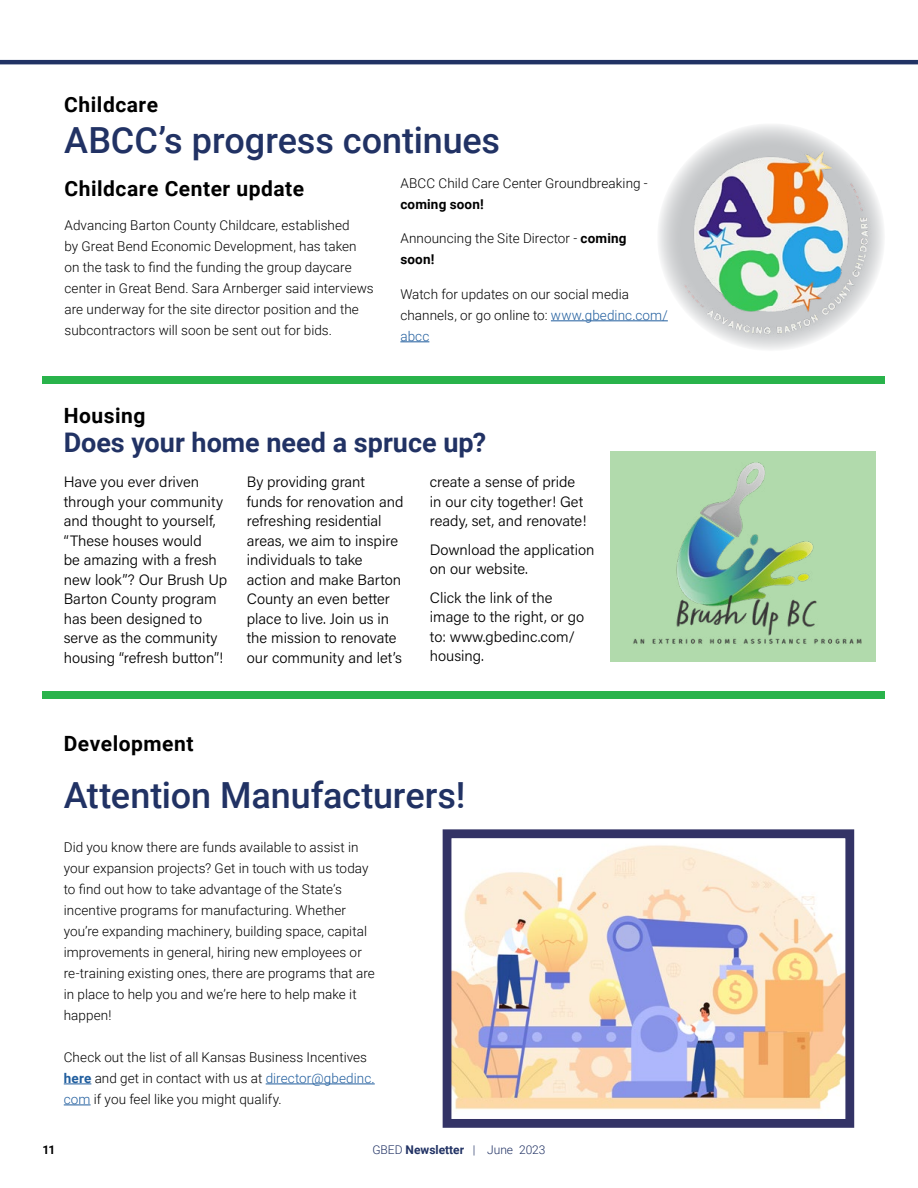
<style>
.page{position:relative;width:918px;height:1188px;background:#fff}
.page>*{position:absolute;margin:0;border:0;box-sizing:border-box;transform-origin:0 0}
.t1{font:500 36px "Roboto";letter-spacing:-.005em;color:#213264}
.t2{font:700 27px "Roboto";color:#213264}
.t3{font:700 21px "Roboto";letter-spacing:.025em;color:#000}
.t4{font:300 15px/19.5px "Acumin Pro";color:#000}
.t5{font:300 13.5px/21px "Roboto";letter-spacing:.005em;color:#000}
.t6{font:700 13.5px "Roboto";letter-spacing:.015em;color:#000}
.t7{font:300 12px "Roboto";color:#213264}
.t8{font:700 12px "Roboto";color:#000}
.s1{font-weight:700}
.s2{color:#215e9e}
.s3{font-weight:700;color:#215e9e}
</style>
<div class="page">
<div style="left:610px;top:451px;width:265px;height:210px;background:#b1daac"></div>
<img style="left:633px;top:462px;width:229px;height:182px">
<div style="left:43px;top:691px;width:842px;height:7px;background:#29b34b"></div>
<div style="left:43px;top:376px;width:842px;height:8px;background:#29b34b"></div>
<img style="left:453px;top:845px;width:391px;height:265px">
<div style="left:443px;top:829px;width:411px;height:299px;border:9px solid #336"></div>
<svg style="left:64px;top:1084px;width:27px;height:1px"></svg>
<hr style="left:266px;top:1084px;width:109px;height:1px;background:#215e9e">
<svg style="left:64px;top:1105px;width:27px;height:1px"></svg>
<hr style="left:551px;top:321px;width:117px;height:1px;background:#215e9e">
<svg style="left:400px;top:342px;width:29px;height:1px"></svg>
<hr style="left:0;top:60px;width:918px;height:4px;background:#213264">
<img style="left:657px;top:123px;width:228px;height:228px;border-radius:114px">
<h3 class="t3" style="left:64px;top:89px;width:95px">Childcare</h3>
<h1 class="t1" style="left:64px;top:115px;width:437px">ABCC’s progress continues</h1>
<h3 class="t3" style="left:65px;top:174px;width:241px">Childcare Center update</h3>
<p class="t5" style="left:65px;top:214px;width:311px">Advancing Barton County Childcare, established<br>by Great Bend Economic Development, has taken on the task to find the funding the group daycare center in Great Bend. Sara Arnberger said interviews are underway for the site director position and the subcontractors will soon be sent out for bids.</p>
<p class="t5" style="left:400px;top:172px;width:249px">ABCC Child Care Center Groundbreaking -</p>
<p class="t6" style="left:400px;top:195px;width:85px">coming soon!</p>
<p class="t5" style="left:400px;top:228px;width:228px">Announcing the Site Director - <span class="s1">coming soon!</span></p>
<p class="t5" style="left:400px;top:283px;width:269px">Watch for updates on our social media channels, or go online to: <span class="s2">www.gbedinc.com/ abcc</span></p>
<h3 class="t3" style="left:64px;top:400px;width:83px">Housing</h3>
<h2 class="t2" style="left:64px;top:424px;width:424px">Does your home need a spruce up?</h2>
<p class="t4" style="left:64px;top:472px;width:165px">Have you ever driven through your community and thought to yourself, “These houses would<br>be amazing with a fresh new look”? Our Brush Up<br>Barton County program has been designed to serve as the community housing “refresh button”!</p>
<p class="t4" style="left:247px;top:472px;width:158px">By providing grant funds for renovation and refreshing residential areas, we aim to inspire individuals to take action and make Barton<br>County an even better place to live. Join us in the mission to renovate our community and let’s</p>
<p class="t4" style="left:430px;top:472px;width:158px">create a sense of pride in our city together! Get ready, set, and renovate!</p>
<p class="t4" style="left:430px;top:539px;width:166px">Download the application on our website.</p>
<p class="t4" style="left:430px;top:587px;width:156px">Click the link of the image to the right, or go to: www.gbedinc.com/ housing.</p>
<h3 class="t3" style="left:64px;top:728px;width:131px">Development</h3>
<h1 class="t1" style="left:64px;top:770px;width:403px">Attention Manufacturers!</h1>
<p class="t5" style="left:64px;top:836px;width:313px">Did you know there are funds available to assist in your expansion projects? Get in touch with us today to find out how to take advantage of the State’s incentive programs for manufacturing. Whether you’re expanding machinery, building space, capital improvements in general, hiring new employees or re-training existing ones, there are programs that are in place to help you and we’re here to help make it happen!</p>
<p class="t5" style="left:64px;top:1046px;width:312px">Check out the list of all Kansas Business Incentives <span class="s3">here</span> and get in contact with us at <span class="s2">director@gbedinc. com</span> if you feel like you might qualify.</p>
<p class="t8" style="left:43px;top:1141px;width:14px">11</p>
<p class="t7" style="left:372px;top:1141px;width:175px">GBED <span class="s1">Newsletter</span> | June 2023</p>
</div>
